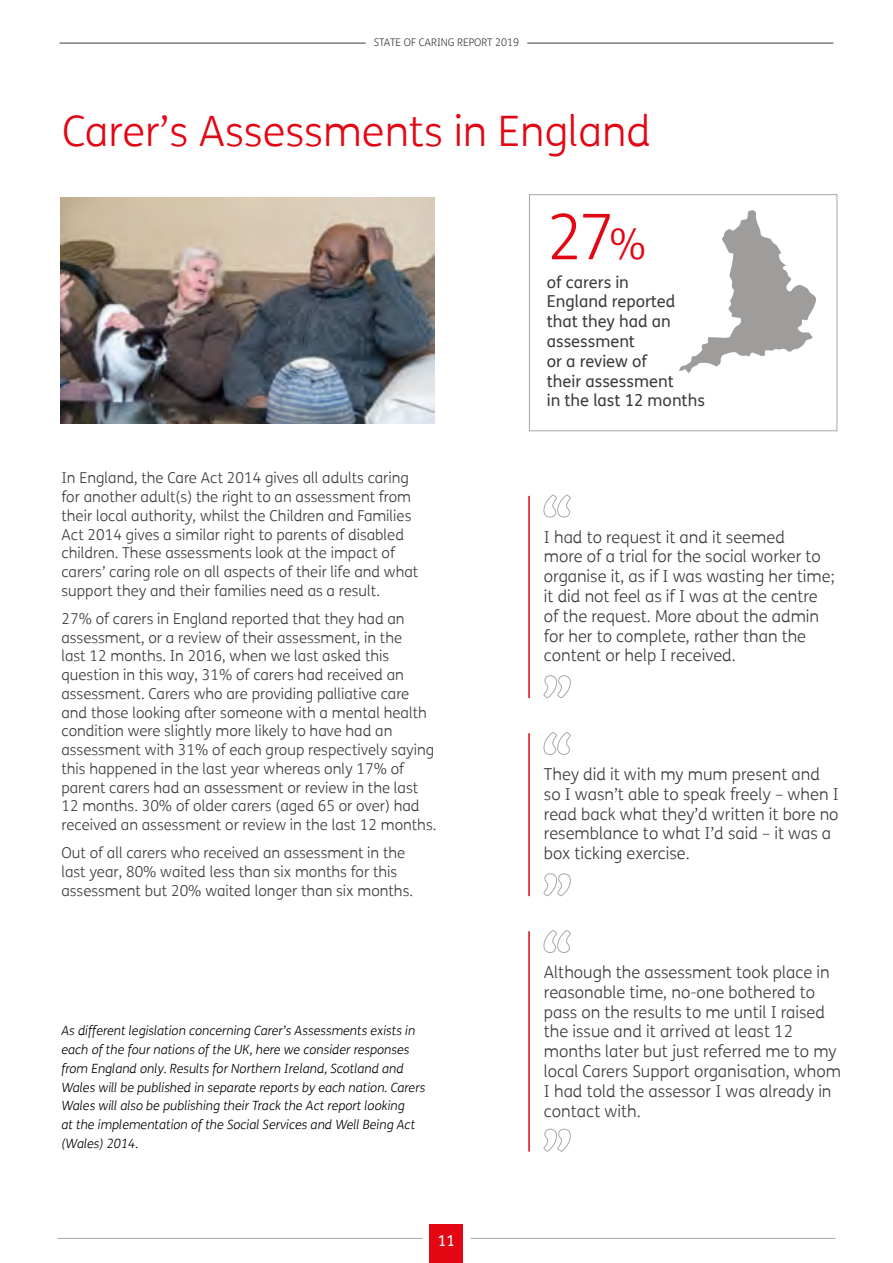
<style>
.page{position:relative;width:893px;height:1263px;background:#fff}
.page>*{position:absolute;margin:0;border:0;box-sizing:border-box;transform-origin:0 0}
.t1{font:300 63px "FS Me";color:#e30613}
.t2{font:300 42px "FS Me";color:#e30613}
.t3{font:300 16.5px/19.8px "FS Me";color:#3c3c3b}
.t4{font:16.5px/19.8px "FS Me";color:#3c3c3b}
.t5{font:300 15px/18.8px "FS Me";color:#3c3c3b}
.t6{font:15px "FS Me";color:#fff}
.t7{font:italic 300 12.75px/18.8px "FS Me";color:#000}
.t8{font:300 10.5px "FS Me";color:#3c3c3b}
.s1{font-size:42px}
</style>
<div class="page">
<svg style="left:543px;top:732px;width:28px;height:23px"></svg>
<hr style="left:528px;top:733px;width:2px;height:163px;background:#e30613">
<svg style="left:543px;top:873px;width:28px;height:23px"></svg>
<svg style="left:543px;top:930px;width:28px;height:23px"></svg>
<hr style="left:528px;top:931px;width:2px;height:220px;background:#e30613">
<svg style="left:543px;top:1128px;width:28px;height:24px"></svg>
<svg style="left:543px;top:494px;width:28px;height:24px"></svg>
<hr style="left:528px;top:496px;width:2px;height:202px;background:#e30613">
<svg style="left:543px;top:675px;width:28px;height:23px"></svg>
<div style="left:529px;top:194px;width:308px;height:237px;border:1px solid #a8a8a7"></div>
<svg style="left:679px;top:210px;width:137px;height:163px"></svg>
<img style="left:60px;top:198px;width:374px;height:226px">
<div style="left:430px;top:1224px;width:33px;height:39px;background:#e30613"></div>
<hr style="left:58px;top:1238px;width:364px;height:1px;background:#a8a8a7">
<hr style="left:471px;top:1238px;width:364px;height:1px;background:#a8a8a7">
<hr style="left:60px;top:43px;width:306px;height:1px;background:#3c3c3b">
<hr style="left:527px;top:43px;width:306px;height:1px;background:#3c3c3b">
<p class="t8" style="left:374px;top:35px;width:147px">STATE OF CARING REPORT 2019</p>
<h2 class="t2" style="left:62px;top:103px;width:590px">Carer’s Assessments in England</h2>
<p class="t5" style="left:61px;top:468px;width:358px">In England, the Care Act 2014 gives all adults caring for another adult(s) the right to an assessment from their local authority, whilst the Children and Families Act 2014 gives a similar right to parents of disabled children. These assessments look at the impact of carers’ caring role on all aspects of their life and what support they and their families need as a result.</p>
<p class="t5" style="left:61px;top:609px;width:376px">27% of carers in England reported that they had an assessment, or a review of their assessment, in the<br>last 12 months. In 2016, when we last asked this question in this way, 31% of carers had received an assessment. Carers who are providing palliative care and those looking after someone with a mental health condition were slightly more likely to have had an assessment with 31% of each group respectively saying this happened in the last year whereas only 17% of parent carers had an assessment or review in the last 12 months. 30% of older carers (aged 65 or over) had received an assessment or review in the last 12 months.</p>
<p class="t5" style="left:61px;top:843px;width:353px">Out of all carers who received an assessment in the last year, 80% waited less than six months for this assessment but 20% waited longer than six months.</p>
<p class="t7" style="left:61px;top:1021px;width:365px">As different legislation concerning Carer’s Assessments exists in each of the four nations of the UK, here we consider responses from England only. Results for Northern Ireland, Scotland and Wales will be published in separate reports by each nation. Carers Wales will also be publishing their Track the Act report looking<br>at the implementation of the Social Services and Well Being Act (Wales) 2014.</p>
<p class="t6" style="left:438px;top:1230px;width:19px">11</p>
<h1 class="t1" style="left:547px;top:194px;width:101px">27<span class="s1">%</span></h1>
<p class="t4" style="left:547px;top:272px;width:160px">of carers in<br>England reported that they had an assessment<br>or a review of<br>their assessment<br>in the last 12 months</p>
<p class="t3" style="left:544px;top:526px;width:292px">I had to request it and it seemed<br>more of a trial for the social worker to organise it, as if I was wasting her time; it did not feel as if I was at the centre of the request. More about the admin for her to complete, rather than the content or help I received.</p>
<p class="t3" style="left:544px;top:764px;width:296px">They did it with my mum present and so I wasn’t able to speak freely – when I read back what they’d written it bore no resemblance to what I’d said – it was a box ticking exercise.</p>
<p class="t3" style="left:544px;top:962px;width:299px">Although the assessment took place in reasonable time, no-one bothered to pass on the results to me until I raised the issue and it arrived at least 12 months later but just referred me to my local Carers Support organisation, whom I had told the assessor I was already in contact with.</p>
</div>
